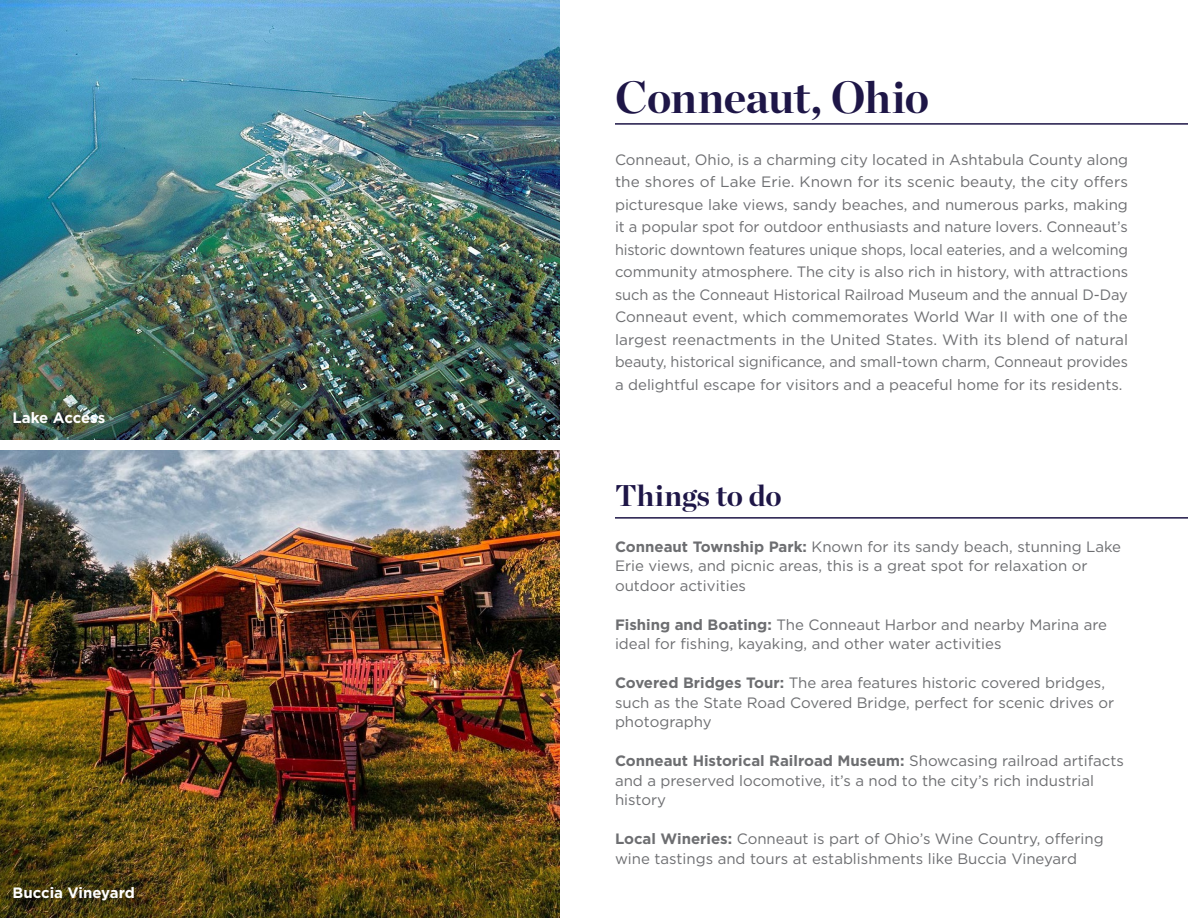
<style>
.page{position:relative;width:1188px;height:918px;background:#fff}
.page>*{position:absolute;margin:0;border:0;box-sizing:border-box;transform-origin:0 0}
.t1{font:700 45px "Chronicle Display";letter-spacing:-.015em;color:#1e1647}
.t2{font:700 30px "Chronicle Display";letter-spacing:.005em;color:#1e1647}
.t3{font:15px/22.5px "Gotham";color:#6d6e71}
.t4{font:700 15px "Gotham";letter-spacing:-.005em;color:#fff}
.s1{font-weight:700}
</style>
<div class="page">
<img style="left:0;top:451px;width:560px;height:467px">
<hr style="left:615px;top:123px;width:573px;height:2px;background:#1e1647">
<hr style="left:615px;top:517px;width:573px;height:2px;background:#1e1647">
<img style="left:0;top:0;width:560px;height:440px">
<p class="t4" style="left:13px;top:408px;width:94px">Lake Access</p>
<p class="t4" style="left:13px;top:882px;width:124px">Buccia Vineyard</p>
<h1 class="t1" style="left:615px;top:61px;width:316px">Conneaut, Ohio</h1>
<p class="t3" style="left:615px;top:148px;width:515px;text-align:justify">Conneaut, Ohio, is a charming city located in Ashtabula County along the shores of Lake Erie. Known for its scenic beauty, the city offers picturesque lake views, sandy beaches, and numerous parks, making it a popular spot for outdoor enthusiasts and nature lovers. Conneaut’s historic downtown features unique shops, local eateries, and a welcoming community atmosphere. The city is also rich in history, with attractions such as the Conneaut Historical Railroad Museum and the annual D-Day Conneaut event, which commemorates World War II with one of the largest reenactments in the United States. With its blend of natural beauty, historical significance, and small-town charm, Conneaut provides a delightful escape for visitors and a peaceful home for its residents.</p>
<h2 class="t2" style="left:615px;top:471px;width:168px">Things to do</h2>
<p class="t3" style="left:615px;top:537px;width:508px;line-height:19.5px"><span class="s1">Conneaut Township Park:</span> Known for its sandy beach, stunning Lake<br>Erie views, and picnic areas, this is a great spot for relaxation or outdoor activities</p>
<p class="t3" style="left:615px;top:615px;width:493px;line-height:19.5px"><span class="s1">Fishing and Boating:</span> The Conneaut Harbor and nearby Marina are ideal for fishing, kayaking, and other water activities</p>
<p class="t3" style="left:615px;top:673px;width:501px;line-height:19.5px"><span class="s1">Covered Bridges Tour:</span> The area features historic covered bridges, such as the State Road Covered Bridge, perfect for scenic drives or photography</p>
<p class="t3" style="left:615px;top:751px;width:510px;line-height:19.5px"><span class="s1">Conneaut Historical Railroad Museum:</span> Showcasing railroad artifacts and a preserved locomotive, it’s a nod to the city’s rich industrial history</p>
<p class="t3" style="left:615px;top:829px;width:490px;line-height:19.5px"><span class="s1">Local Wineries:</span> Conneaut is part of Ohio’s Wine Country, offering wine tastings and tours at establishments like Buccia Vineyard</p>
</div>
